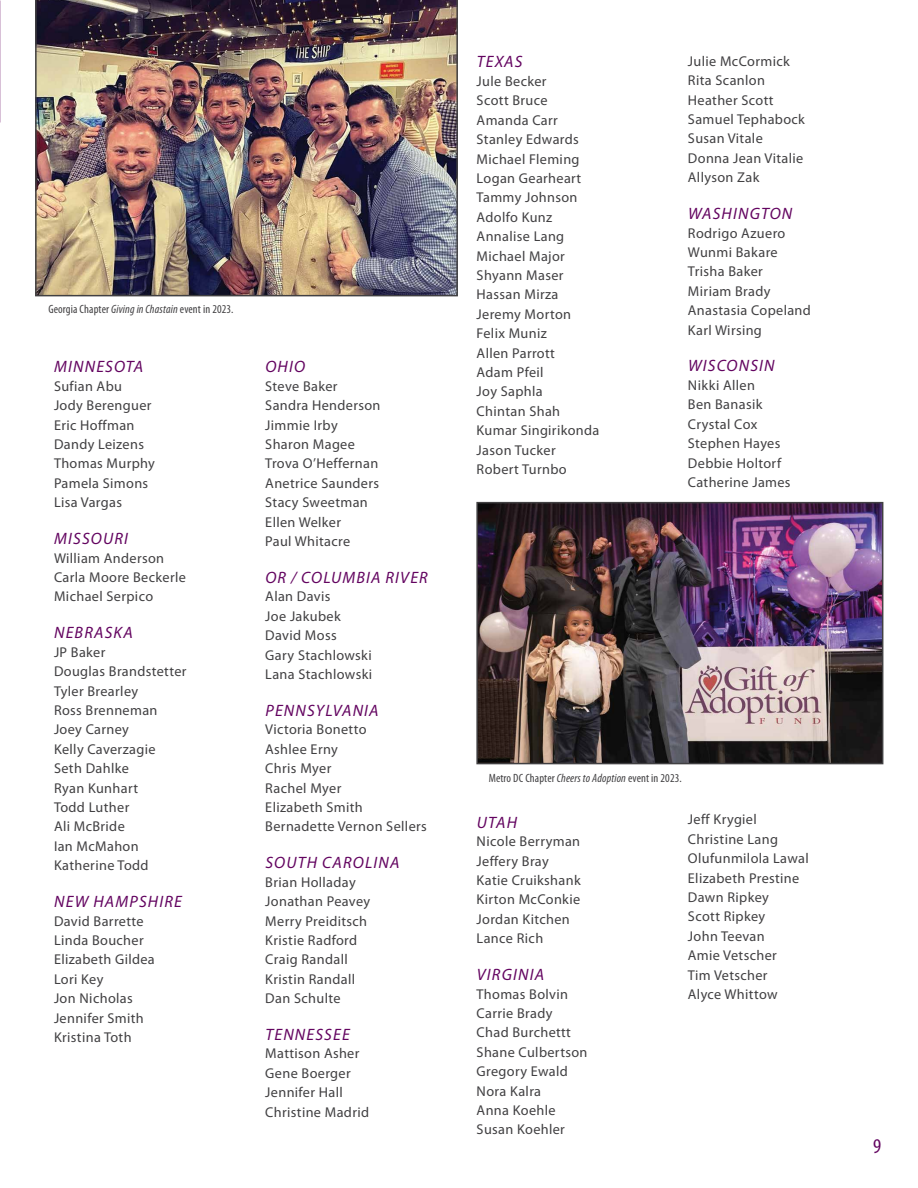
<style>
.page{position:relative;width:918px;height:1188px;background:#fff}
.page>*{position:absolute;margin:0;border:0;box-sizing:border-box;transform-origin:0 0}
.t1{font:condensed 21px "Myriad Pro";color:#630460}
.t2{font:italic 16.5px "Myriad Pro";letter-spacing:.07em;color:#630460}
.t3{font:14.25px/19.4px "Myriad Pro";letter-spacing:.025em;color:#414042}
.t4{font:condensed 12px "Myriad Pro";letter-spacing:.01em;color:#414042}
.s1{font-style:italic}
</style>
<div class="page">
<img style="left:35px;top:0;width:423px;height:296px">
<img style="left:479px;top:505px;width:401px;height:256px">
<div style="left:476px;top:502px;width:407px;height:262px;border:2px solid #414042"></div>
<p class="t4" style="left:48px;top:302px;width:187px">Georgia Chapter <span class="s1">Giving in Chastain</span> event in 2023.</p>
<p class="t2" style="left:54px;top:357px;width:91px">MINNESOTA</p>
<p class="t3" style="left:54px;top:376px;width:103px">Sufian Abu<br>Jody Berenguer<br>Eric Hoffman<br>Dandy Leizens<br>Thomas Murphy<br>Pamela Simons<br>Lisa Vargas</p>
<p class="t2" style="left:54px;top:528px;width:75px">MISSOURI</p>
<p class="t3" style="left:54px;top:548px;width:133px">William Anderson<br>Carla Moore Beckerle<br>Michael Serpico</p>
<p class="t2" style="left:54px;top:622px;width:80px">NEBRASKA</p>
<p class="t3" style="left:54px;top:642px;width:134px">JP Baker<br>Douglas Brandstetter<br>Tyler Brearley<br>Ross Brenneman<br>Joey Carney<br>Kelly Caverzagie<br>Seth Dahlke<br>Ryan Kunhart<br>Todd Luther<br>Ali McBride<br>Ian McMahon<br>Katherine Todd</p>
<p class="t2" style="left:54px;top:891px;width:129px">NEW HAMPSHIRE</p>
<p class="t3" style="left:54px;top:911px;width:102px">David Barrette<br>Linda Boucher<br>Elizabeth Gildea<br>Lori Key<br>Jon Nicholas<br>Jennifer Smith<br>Kristina Toth</p>
<p class="t2" style="left:265px;top:357px;width:41px">OHIO</p>
<p class="t3" style="left:265px;top:376px;width:117px">Steve Baker<br>Sandra Henderson<br>Jimmie Irby<br>Sharon Magee<br>Trova O’Heffernan<br>Anetrice Saunders<br>Stacy Sweetman<br>Ellen Welker<br>Paul Whitacre</p>
<p class="t2" style="left:265px;top:567px;width:164px">OR / COLUMBIA RIVER</p>
<p class="t3" style="left:265px;top:587px;width:108px">Alan Davis<br>Joe Jakubek<br>David Moss<br>Gary Stachlowski<br>Lana Stachlowski</p>
<p class="t2" style="left:265px;top:700px;width:115px">PENNSYLVANIA</p>
<p class="t3" style="left:265px;top:720px;width:163px">Victoria Bonetto<br>Ashlee Erny<br>Chris Myer<br>Rachel Myer<br>Elizabeth Smith<br>Bernadette Vernon Sellers</p>
<p class="t2" style="left:265px;top:852px;width:136px">SOUTH CAROLINA</p>
<p class="t3" style="left:265px;top:872px;width:106px">Brian Holladay<br>Jonathan Peavey<br>Merry Preiditsch<br>Kristie Radford<br>Craig Randall<br>Kristin Randall<br>Dan Schulte</p>
<p class="t2" style="left:265px;top:1024px;width:86px">TENNESSEE</p>
<p class="t3" style="left:265px;top:1044px;width:105px">Mattison Asher<br>Gene Boerger<br>Jennifer Hall<br>Christine Madrid</p>
<p class="t2" style="left:477px;top:52px;width:47px">TEXAS</p>
<p class="t3" style="left:477px;top:71px;width:124px">Jule Becker<br>Scott Bruce<br>Amanda Carr<br>Stanley Edwards<br>Michael Fleming<br>Logan Gearheart<br>Tammy Johnson<br>Adolfo Kunz<br>Annalise Lang<br>Michael Major<br>Shyann Maser<br>Hassan Mirza<br>Jeremy Morton<br>Felix Muniz<br>Allen Parrott<br>Adam Pfeil<br>Joy Saphla<br>Chintan Shah<br>Kumar Singirikonda<br>Jason Tucker<br>Robert Turnbo</p>
<p class="t3" style="left:688px;top:51px;width:119px">Julie McCormick<br>Rita Scanlon<br>Heather Scott<br>Samuel Tephabock<br>Susan Vitale<br>Donna Jean Vitalie<br>Allyson Zak</p>
<p class="t2" style="left:688px;top:203px;width:106px">WASHINGTON</p>
<p class="t3" style="left:688px;top:223px;width:124px">Rodrigo Azuero<br>Wunmi Bakare<br>Trisha Baker<br>Miriam Brady<br>Anastasia Copeland<br>Karl Wirsing</p>
<p class="t2" style="left:688px;top:356px;width:88px">WISCONSIN</p>
<p class="t3" style="left:688px;top:375px;width:104px">Nikki Allen<br>Ben Banasik<br>Crystal Cox<br>Stephen Hayes<br>Debbie Holtorf<br>Catherine James</p>
<p class="t4" style="left:489px;top:771px;width:195px">Metro DC Chapter <span class="s1">Cheers to Adoption</span> event in 2023.</p>
<p class="t2" style="left:477px;top:812px;width:42px">UTAH</p>
<p class="t3" style="left:477px;top:832px;width:106px">Nicole Berryman<br>Jeffery Bray<br>Katie Cruikshank<br>Kirton McConkie<br>Jordan Kitchen<br>Lance Rich</p>
<p class="t2" style="left:477px;top:964px;width:69px">VIRGINIA</p>
<p class="t3" style="left:477px;top:984px;width:112px">Thomas Bolvin<br>Carrie Brady<br>Chad Burchettt<br>Shane Culbertson<br>Gregory Ewald<br>Nora Kalra<br>Anna Koehle<br>Susan Koehler</p>
<p class="t3" style="left:688px;top:810px;width:122px">Jeff Krygiel<br>Christine Lang<br>Olufunmilola Lawal<br>Elizabeth Prestine<br>Dawn Ripkey<br>Scott Ripkey<br>John Teevan<br>Amie Vetscher<br>Tim Vetscher<br>Alyce Whittow</p>
<h1 class="t1" style="left:873px;top:1134px;width:10px">9</h1>
</div>
